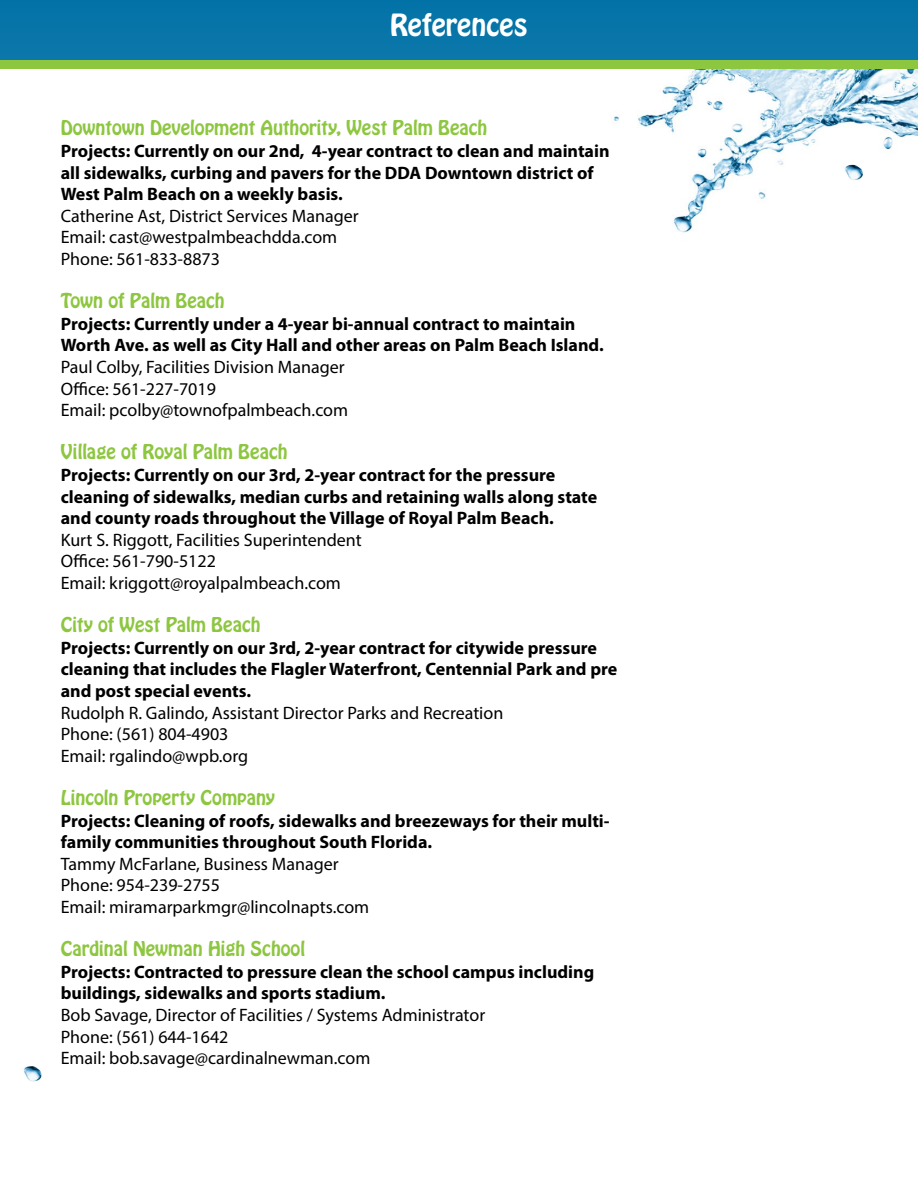
<style>
.page{position:relative;width:918px;height:1188px;background:#fff}
.page>*{position:absolute;margin:0;border:0;box-sizing:border-box;transform-origin:0 0}
.t1{font:27px "Hobo Std";color:#fff}
.t2{font:700 18px/21.6px "Myriad Pro";color:#000}
.t3{font:18px/21.6px "Myriad Pro";color:#000}
.t4{font:18px "Hobo";color:#8dc63f}
</style>
<div class="page">
<img style="left:537px;top:68px;width:381px;height:165px">
<div style="left:0;top:0;width:918px;height:68px;background:#0875a8"></div>
<div style="left:0;top:60px;width:918px;height:8px;background:#8dc63f"></div>
<img style="left:23px;top:1066px;width:19px;height:15px">
<img style="left:842px;top:165px;width:23px;height:14px">
<h1 class="t1" style="left:390px;top:6px;width:139px">References</h1>
<p class="t4" style="left:61px;top:116px;width:428px">Downtown Development Authority, West Palm Beach</p>
<p class="t2" style="left:61px;top:140px;width:550px">Projects: Currently on our 2nd, 4-year contract to clean and maintain all sidewalks, curbing and pavers for the DDA Downtown district of<br>West Palm Beach on a weekly basis.</p>
<p class="t3" style="left:61px;top:205px;width:299px">Catherine Ast, District Services Manager<br>Email: cast@westpalmbeachdda.com<br>Phone: 561-833-8873</p>
<p class="t4" style="left:61px;top:288px;width:166px">Town of Palm Beach</p>
<p class="t2" style="left:61px;top:313px;width:545px">Projects: Currently under a 4-year bi-annual contract to maintain<br>Worth Ave. as well as City Hall and other areas on Palm Beach Island.</p>
<p class="t3" style="left:61px;top:356px;width:289px">Paul Colby, Facilities Division Manager<br>Office: 561-227-7019<br>Email: pcolby@townofpalmbeach.com</p>
<p class="t4" style="left:61px;top:440px;width:228px">Village of Royal Palm Beach</p>
<p class="t2" style="left:61px;top:464px;width:538px">Projects: Currently on our 3rd, 2-year contract for the pressure cleaning of sidewalks, median curbs and retaining walls along state and county roads throughout the Village of Royal Palm Beach.</p>
<p class="t3" style="left:61px;top:529px;width:303px">Kurt S. Riggott, Facilities Superintendent<br>Office: 561-790-5122<br>Email: kriggott@royalpalmbeach.com</p>
<p class="t4" style="left:61px;top:612px;width:201px">City of West Palm Beach</p>
<p class="t2" style="left:61px;top:637px;width:558px">Projects: Currently on our 3rd, 2-year contract for citywide pressure cleaning that includes the Flagler Waterfront, Centennial Park and pre and post special events.</p>
<p class="t3" style="left:61px;top:702px;width:444px">Rudolph R. Galindo, Assistant Director Parks and Recreation<br>Phone: (561) 804-4903<br>Email: rgalindo@wpb.org</p>
<p class="t4" style="left:61px;top:785px;width:216px">Lincoln Property Company</p>
<p class="t2" style="left:61px;top:810px;width:550px">Projects: Cleaning of roofs, sidewalks and breezeways for their multi&shy;family communities throughout South Florida.</p>
<p class="t3" style="left:61px;top:853px;width:310px">Tammy McFarlane, Business Manager<br>Phone: 954-239-2755<br>Email: miramarparkmgr@lincolnapts.com</p>
<p class="t4" style="left:61px;top:936px;width:246px">Cardinal Newman High School</p>
<p class="t2" style="left:61px;top:961px;width:535px">Projects: Contracted to pressure clean the school campus including buildings, sidewalks and sports stadium.</p>
<p class="t3" style="left:61px;top:1004px;width:426px">Bob Savage, Director of Facilities / Systems Administrator<br>Phone: (561) 644-1642<br>Email: bob.savage@cardinalnewman.com</p>
</div>
